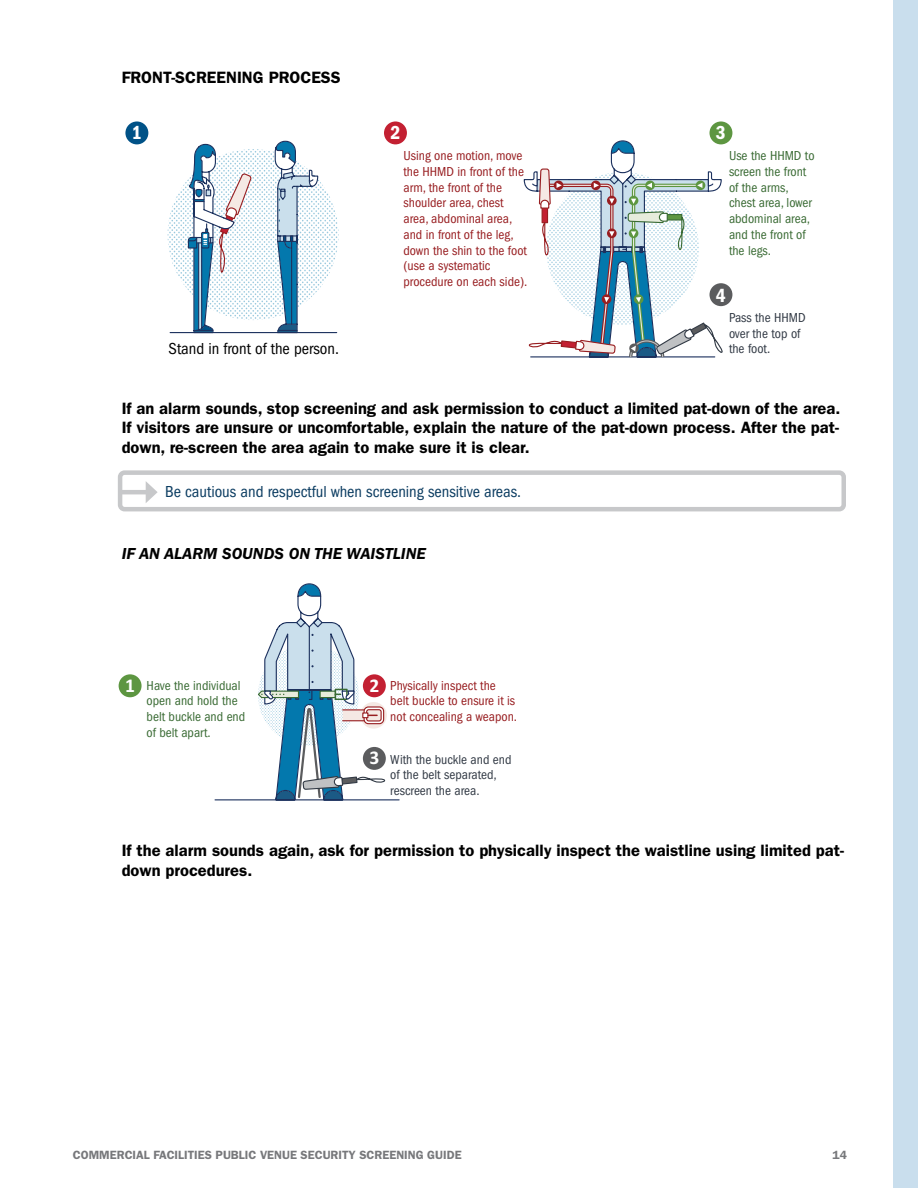
<style>
.page{position:relative;width:918px;height:1188px;background:#fff}
.page>*{position:absolute;margin:0;border:0;box-sizing:border-box;transform-origin:0 0}
.t1{font:19.5px "ITC Franklin Gothic Std Dm Cd";color:#fff}
.t2{font:600 16.5px/19.8px "ITC Franklin Gothic Std";color:#000;text-align:justify}
.t3{font:condensed 16.5px "ITC Franklin Gothic Std";color:#0b3c61}
.t4{font:italic 600 16.5px "ITC Franklin Gothic Std";color:#000}
.t5{font:condensed 16.5px "ITC Franklin Gothic Std";color:#000}
.t6{font:condensed 13.5px/15.8px "ITC Franklin Gothic Std";color:#981e21}
.t7{font:condensed 13.5px/15.8px "ITC Franklin Gothic Std";color:#3a6b34}
.t8{font:condensed 13.5px/15.8px "ITC Franklin Gothic Std";color:#323a45}
.t9{font:600 12px "ITC Franklin Gothic Std";color:#77787b}
.s1{font-family:"Calibri";font-weight:700;font-stretch:normal;font-size:19.5px;color:#fff}
</style>
<div class="page">
<div style="left:894px;top:0;width:24px;height:1188px;background:#c9deed"></div>
<svg style="left:523px;top:140px;width:201px;height:218px"></svg>
<svg style="left:169px;top:140px;width:169px;height:194px"></svg>
<div style="left:125px;top:121px;width:23px;height:23px;background:#005287;border-radius:50%"></div>
<div style="left:384px;top:121px;width:23px;height:23px;background:#c32032;border-radius:50%"></div>
<div style="left:710px;top:121px;width:22px;height:23px;background:#5d9641;border-radius:50%"></div>
<div style="left:710px;top:283px;width:22px;height:23px;background:#5b5c5e;border-radius:50%"></div>
<div style="left:118px;top:470px;width:728px;height:41px;border:4px solid #c7c8ca;border-radius:4px"></div>
<hr style="left:119px;top:490px;width:31px;height:4px;background:#c7c8ca">
<svg style="left:146px;top:481px;width:12px;height:22px"></svg>
<svg style="left:214px;top:583px;width:186px;height:218px"></svg>
<div style="left:363px;top:674px;width:23px;height:23px;background:#c32032;border-radius:50%"></div>
<div style="left:119px;top:674px;width:23px;height:23px;background:#5d9641;border-radius:50%"></div>
<div style="left:363px;top:747px;width:23px;height:23px;background:#5b5c5e;border-radius:50%"></div>
<h5 class="t2" style="left:122px;top:68px;width:221px">FRONT-SCREENING PROCESS</h5>
<p class="t1" style="left:132px;top:121px;width:11px">1</p>
<p class="t5" style="left:169px;top:339px;width:172px">Stand in front of the person.</p>
<p class="t1" style="left:390px;top:121px;width:11px">2</p>
<p class="t6" style="left:404px;top:148px;width:125px">Using one motion, move the HHMD in front of the arm, the front of the shoulder area, chest area, abdominal area, and in front of the leg, down the shin to the foot (use a systematic procedure on each side).</p>
<p class="t1" style="left:716px;top:121px;width:11px">3</p>
<p class="t7" style="left:729px;top:148px;width:87px">Use the HHMD to screen the front of the arms, chest area, lower abdominal area, and the front of the legs.</p>
<p class="t1" style="left:716px;top:284px;width:11px">4</p>
<p class="t8" style="left:729px;top:310px;width:78px">Pass the HHMD over the top of the foot.</p>
<p class="t2" style="left:122px;top:398px;width:720px">If an alarm sounds, stop screening and ask permission to conduct a limited pat-down of the area.<br>If visitors are unsure or uncomfortable, explain the nature of the pat-down process. After the pat&shy;down, re-screen the area again to make sure it is clear.</p>
<p class="t3" style="left:165px;top:482px;width:358px">Be cautious and respectful when screening sensitive areas.</p>
<h5 class="t4" style="left:122px;top:544px;width:306px">IF AN ALARM SOUNDS ON THE WAISTLINE</h5>
<p class="t7" style="left:147px;top:677px;width:100px;text-indent:-22px"><span class="s1">1</span> Have the individual open and hold the belt buckle and end of belt apart.</p>
<p class="t6" style="left:390px;top:677px;width:128px;text-indent:-21px"><span class="s1">2</span> Physically inspect the belt buckle to ensure it is not concealing a weapon.</p>
<p class="t8" style="left:390px;top:751px;width:123px;text-indent:-21px"><span class="s1">3</span> With the buckle and end of the belt separated, rescreen the area.</p>
<p class="t2" style="left:122px;top:840px;width:724px">If the alarm sounds again, ask for permission to physically inspect the waistline using limited pat&shy;down procedures.</p>
<p class="t9" style="left:73px;top:1148px;width:390px">COMMERCIAL FACILITIES PUBLIC VENUE SECURITY SCREENING GUIDE</p>
<p class="t9" style="left:833px;top:1148px;width:16px">14</p>
</div>
